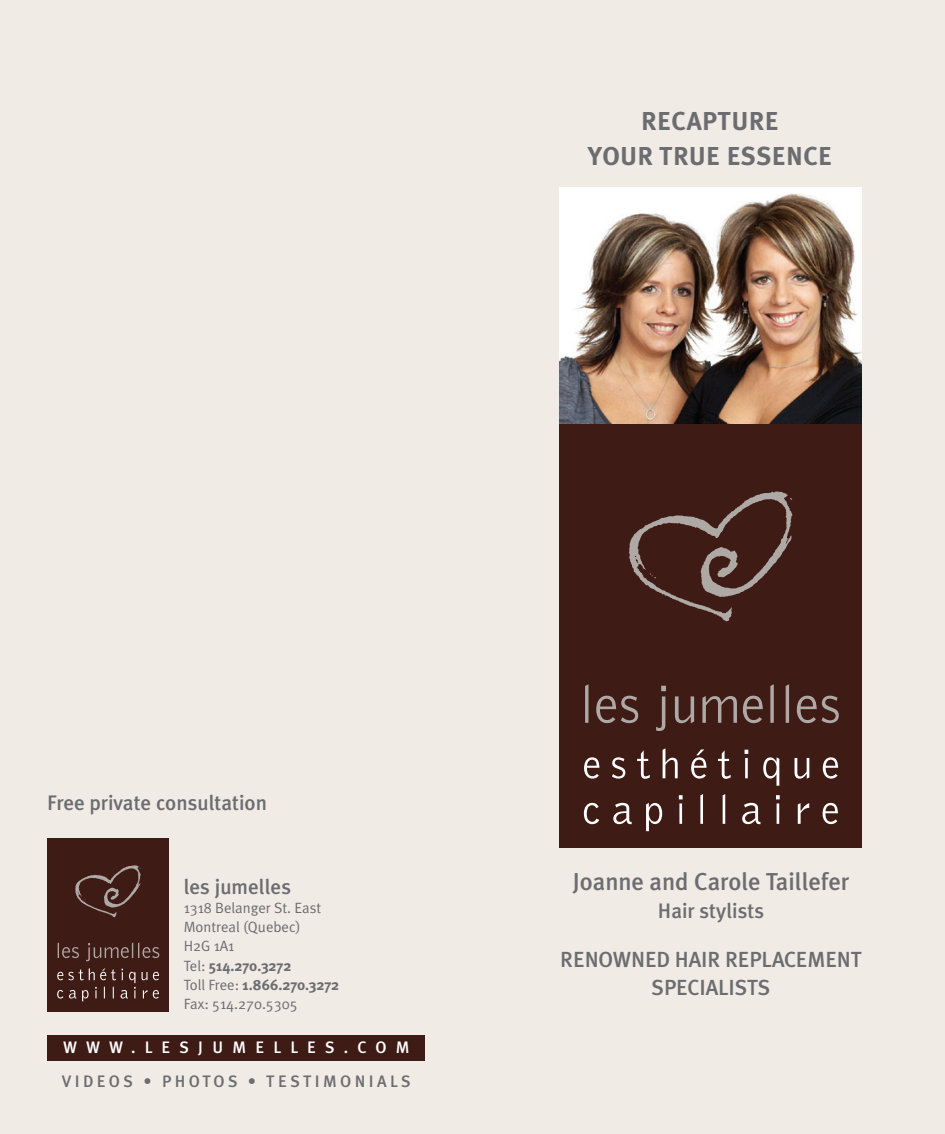
<style>
.page{position:relative;width:945px;height:1134px;background:#f1ebe6}
.page>*{position:absolute;margin:0;border:0;box-sizing:border-box;transform-origin:0 0}
.t1{font:700 25.9px/35px "Meta Plus";letter-spacing:.015em;color:#6c6d70;text-align:center}
.t2{font:500 24.5px "Meta Plus";color:#6c6d70}
.t3{font:500 21.88px/28px "Meta Plus";letter-spacing:-.005em;color:#6c6d70;text-align:center}
.t4{font:500 21px "Meta Plus";color:#6c6d70}
.t5{font:500 16.62px "Meta Plus";letter-spacing:.2em;color:#6c6d70}
.t6{font:500 16.62px "Meta Plus";letter-spacing:.55em;color:#fff}
.t7{font:14.88px/19.2px "Meta Plus Normal";color:#6c6d70}
.t8{font:700 14.88px/19.2px "Meta Plus";color:#6c6d70}
.s1{font-family:"Meta Plus Normal";font-weight:400}
</style>
<div class="page">
<div style="left:559px;top:424px;width:303px;height:424px;background:#3f1b15"></div>
<svg style="left:585px;top:684px;width:4px;height:39px"></svg>
<svg style="left:596px;top:696px;width:42px;height:27px"></svg>
<svg style="left:656px;top:686px;width:10px;height:45px"></svg>
<svg style="left:675px;top:696px;width:19px;height:27px"></svg>
<svg style="left:702px;top:696px;width:35px;height:27px"></svg>
<svg style="left:743px;top:696px;width:20px;height:27px"></svg>
<svg style="left:770px;top:684px;width:4px;height:39px"></svg>
<svg style="left:786px;top:684px;width:3px;height:39px"></svg>
<svg style="left:797px;top:696px;width:42px;height:27px"></svg>
<svg style="left:584px;top:757px;width:15px;height:22px"></svg>
<svg style="left:612px;top:757px;width:13px;height:22px"></svg>
<svg style="left:637px;top:750px;width:13px;height:29px"></svg>
<svg style="left:663px;top:748px;width:15px;height:30px"></svg>
<svg style="left:691px;top:749px;width:16px;height:30px"></svg>
<svg style="left:718px;top:750px;width:13px;height:29px"></svg>
<hr style="left:745px;top:758px;width:3px;height:20px;background:#fff">
<svg style="left:745px;top:750px;width:3px;height:4px"></svg>
<svg style="left:763px;top:757px;width:16px;height:29px"></svg>
<svg style="left:795px;top:758px;width:14px;height:21px"></svg>
<svg style="left:823px;top:757px;width:15px;height:22px"></svg>
<svg style="left:584px;top:803px;width:15px;height:21px"></svg>
<svg style="left:613px;top:803px;width:19px;height:21px"></svg>
<svg style="left:646px;top:803px;width:16px;height:28px"></svg>
<hr style="left:679px;top:803px;width:3px;height:21px;background:#fff">
<svg style="left:679px;top:795px;width:4px;height:4px"></svg>
<svg style="left:700px;top:794px;width:3px;height:30px"></svg>
<svg style="left:723px;top:794px;width:2px;height:30px"></svg>
<svg style="left:742px;top:803px;width:18px;height:21px"></svg>
<hr style="left:777px;top:803px;width:2px;height:21px;background:#fff">
<svg style="left:776px;top:795px;width:4px;height:4px"></svg>
<svg style="left:798px;top:803px;width:11px;height:21px"></svg>
<svg style="left:823px;top:803px;width:15px;height:21px"></svg>
<svg style="left:629px;top:491px;width:164px;height:130px"></svg>
<img style="left:559px;top:187px;width:303px;height:237px">
<div style="left:47px;top:1035px;width:378px;height:25px;background:#3f1b15"></div>
<div style="left:47px;top:838px;width:122px;height:174px;background:#3f1b15"></div>
<svg style="left:58px;top:943px;width:21px;height:15px"></svg>
<svg style="left:86px;top:943px;width:73px;height:18px"></svg>
<svg style="left:142px;top:972px;width:17px;height:8px"></svg>
<svg style="left:57px;top:968px;width:79px;height:33px"></svg>
<svg style="left:143px;top:990px;width:4px;height:8px"></svg>
<svg style="left:153px;top:990px;width:6px;height:9px"></svg>
<svg style="left:75px;top:865px;width:66px;height:52px"></svg>
<h1 class="t1" style="left:588px;top:106px;width:245px">RECAPTURE<br>YOUR TRUE ESSENCE</h1>
<h3 class="t4" style="left:47px;top:794px;width:221px">Free private consultation</h3>
<h3 class="t4" style="left:184px;top:878px;width:109px">les jumelles</h3>
<p class="t7" style="left:184px;top:899px;width:139px">1318 Belanger St. East<br>Montreal (Quebec)<br>H2G 1A1</p>
<p class="t8" style="left:184px;top:957px;width:157px"><span class="s1">Tel:</span> 514.270.3272<br><span class="s1">Toll Free:</span> 1.866.270.3272</p>
<p class="t7" style="left:184px;top:995px;width:116px">Fax: 514.270.5305</p>
<p class="t6" style="left:63px;top:1041px;width:348px">WWW.LESJUMELLES.COM</p>
<p class="t5" style="left:62px;top:1075px;width:351px">VIDEOS • PHOTOS • TESTIMONIALS</p>
<h2 class="t2" style="left:573px;top:871px;width:278px">Joanne and Carole Taillefer</h2>
<h3 class="t4" style="left:658px;top:902px;width:108px">Hair stylists</h3>
<h3 class="t3" style="left:560px;top:947px;width:303px">RENOWNED HAIR REPLACEMENT<br>SPECIALISTS</h3>
</div>
